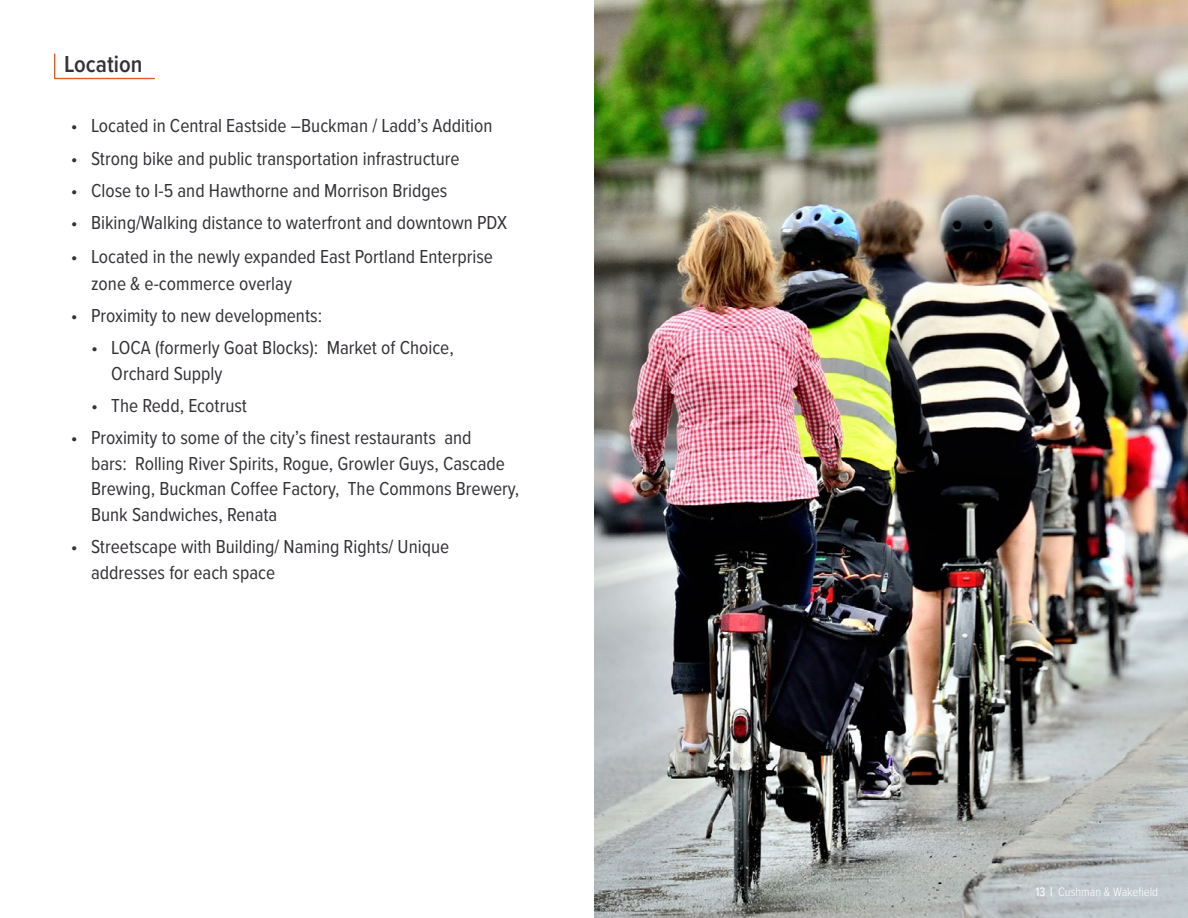
<style>
.page{position:relative;width:1188px;height:918px;background:#fff}
.page>*{position:absolute;margin:0;border:0;box-sizing:border-box;transform-origin:0 0}
.t1{font:600 24px "Proxima Nova Cond";color:#353237}
.t2{font:19.5px/25.5px "Proxima Nova Cond";color:#353237}
.t3{font:300 12.75px "Proxima Nova Cond";color:#fff}
.s1{font-weight:400}
.s2{font-weight:600}
</style>
<div class="page">
<svg style="left:54px;top:54px;width:101px;height:25px"></svg>
<img style="left:594px;top:0;width:594px;height:918px">
<p class="t1" style="left:64px;top:46px;width:80px">Location</p>
<p class="t2" style="left:71px;top:112px;width:423px">• Located in Central Eastside –Buckman / Ladd’s Addition</p>
<p class="t2" style="left:71px;top:145px;width:390px">• Strong bike and public transportation infrastructure</p>
<p class="t2" style="left:71px;top:177px;width:378px">• Close to I-5 and Hawthorne and Morrison Bridges</p>
<p class="t2" style="left:71px;top:209px;width:438px">• Biking/Walking distance to waterfront and downtown PDX</p>
<p class="t2" style="left:91px;top:242px;width:403px;line-height:27px;text-indent:-20px">• Located in the newly expanded East Portland Enterprise zone &amp; e-commerce overlay</p>
<p class="t2" style="left:71px;top:302px;width:253px">• Proximity to new developments:</p>
<p class="t2" style="left:111px;top:334px;width:344px;text-indent:-20px">• LOCA (formerly Goat Blocks): Market of Choice,<br>Orchard Supply</p>
<p class="t2" style="left:91px;top:392px;width:157px">• The Redd, Ecotrust</p>
<p class="t2" style="left:91px;top:424px;width:430px;text-indent:-20px">• Proximity to some of the city’s finest restaurants and<br>bars: Rolling River Spirits, Rogue, Growler Guys, Cascade Brewing, Buckman Coffee Factory, The Commons Brewery, Bunk Sandwiches, Renata</p>
<p class="t2" style="left:91px;top:533px;width:360px;text-indent:-20px">• Streetscape with Building/ Naming Rights/ Unique addresses for each space</p>
<p class="t3" style="left:1035px;top:883px;width:124px"><span class="s1">13</span> <span class="s2">|</span> Cushman &amp; Wakefield</p>
</div>
